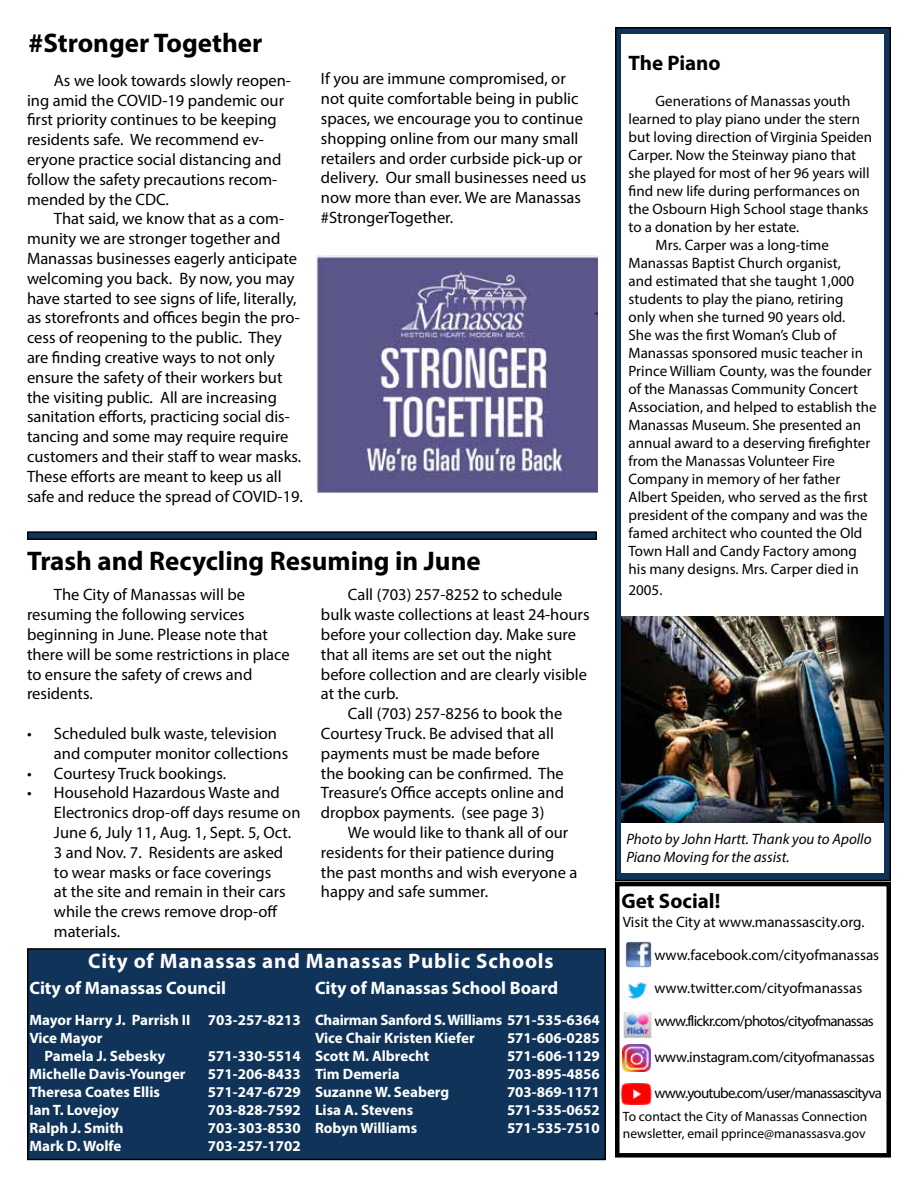
<style>
.page{position:relative;width:918px;height:1188px;background:#fff}
.page>*{position:absolute;margin:0;border:0;box-sizing:border-box;transform-origin:0 0}
.t1{font:700 27px "Myriad Pro";color:#000}
.t2{font:700 21px "Myriad Pro";letter-spacing:.04em;color:#fffbfd}
.t3{font:700 21px "Myriad Pro";color:#000}
.t4{font:700 18px "Myriad Pro";color:#fff}
.t5{font:16.5px/19.8px "Myriad Pro";color:#000}
.t6{font:15px "Myriad Pro";color:#000}
.t7{font:700 15px/18px "Myriad Pro";color:#fff}
.t8{font:15px "Myriad Pro";letter-spacing:-.05em;color:#000}
.t9{font:italic 15px/18px "Myriad Pro";color:#000}
.t10{font:15px "Myriad Pro";letter-spacing:-.02em;color:#000}
.t11{font:13.5px/16.2px "Myriad Pro";color:#000}
</style>
<div class="page">
<div style="left:28px;top:949px;width:577px;height:210px;background:#0f3359"></div>
<div style="left:27px;top:948px;width:579px;height:212px;border:2px solid #000"></div>
<div style="left:615px;top:882px;width:276px;height:276px;border:4px solid #000"></div>
<img style="left:625px;top:941px;width:26px;height:27px">
<img style="left:624px;top:1012px;width:28px;height:27px">
<img style="left:623px;top:976px;width:25px;height:23px">
<img style="left:623px;top:1044px;width:27px;height:28px">
<img style="left:621px;top:1084px;width:31px;height:20px">
<div style="left:616px;top:28px;width:274px;height:853px;background:#0f3359"></div>
<div style="left:615px;top:27px;width:276px;height:854px;border:2px solid #000"></div>
<div style="left:621px;top:35px;width:262px;height:838px;background:#fff"></div>
<img style="left:316px;top:255px;width:282px;height:238px">
<img style="left:621px;top:616px;width:262px;height:207px">
<div style="left:28px;top:532px;width:568px;height:7px;background:#0f3359"></div>
<div style="left:27px;top:531px;width:570px;height:9px;border:2px solid #000"></div>
<h1 class="t1" style="left:28px;top:25px;width:235px">#Stronger Together</h1>
<p class="t5" style="left:27px;top:70px;width:266px;text-indent:27px">As we look towards slowly reopen&shy;ing amid the COVID-19 pandemic our first priority continues to be keeping residents safe. We recommend ev&shy;eryone practice social distancing and follow the safety precautions recom&shy;mended by the CDC.</p>
<p class="t5" style="left:27px;top:209px;width:278px;text-indent:27px">That said, we know that as a com&shy;munity we are stronger together and Manassas businesses eagerly anticipate welcoming you back. By now, you may have started to see signs of life, literally, as storefronts and offices begin the pro&shy;cess of reopening to the public. They are finding creative ways to not only ensure the safety of their workers but the visiting public. All are increasing sanitation efforts, practicing social dis&shy;tancing and some may require require customers and their staff to wear masks.<br>These efforts are meant to keep us all safe and reduce the spread of COVID-19.</p>
<p class="t5" style="left:321px;top:69px;width:267px">If you are immune compromised, or not quite comfortable being in public spaces, we encourage you to continue shopping online from our many small retailers and order curbside pick-up or delivery. Our small businesses need us now more than ever. We are Manassas #StrongerTogether.</p>
<h1 class="t1" style="left:27px;top:543px;width:455px">Trash and Recycling Resuming in June</h1>
<p class="t5" style="left:27px;top:585px;width:264px;text-indent:27px">The City of Manassas will be resuming the following services beginning in June. Please note that there will be some restrictions in place to ensure the safety of crews and residents.</p>
<p class="t5" style="left:54px;top:723px;width:236px;text-indent:-27px">• Scheduled bulk waste, television and computer monitor collections</p>
<p class="t5" style="left:27px;top:763px;width:201px">• Courtesy Truck bookings.</p>
<p class="t5" style="left:54px;top:783px;width:248px;text-indent:-27px">• Household Hazardous Waste and<br>Electronics drop-off days resume on<br>June 6, July 11, Aug. 1, Sept. 5, Oct.<br>3 and Nov. 7. Residents are asked to wear masks or face coverings<br>at the site and remain in their cars while the crews remove drop-off materials.</p>
<p class="t5" style="left:348px;top:585px;width:216px">Call (703) 257-8252 to schedule</p>
<p class="t5" style="left:321px;top:604px;width:270px">bulk waste collections at least 24-hours</p>
<p class="t5" style="left:321px;top:624px;width:257px">before your collection day. Make sure</p>
<p class="t5" style="left:321px;top:644px;width:232px">that all items are set out the night</p>
<p class="t5" style="left:321px;top:664px;width:268px">before collection and are clearly visible</p>
<p class="t5" style="left:321px;top:684px;width:79px">at the curb.</p>
<p class="t5" style="left:348px;top:703px;width:216px">Call (703) 257-8256 to book the</p>
<p class="t5" style="left:321px;top:723px;width:234px">Courtesy Truck. Be advised that all</p>
<p class="t5" style="left:321px;top:743px;width:220px">payments must be made before</p>
<p class="t5" style="left:321px;top:763px;width:244px">the booking can be confirmed. The</p>
<p class="t5" style="left:321px;top:783px;width:245px">Treasure’s Office accepts online and</p>
<p class="t5" style="left:321px;top:802px;width:225px">dropbox payments. (see page 3)</p>
<p class="t5" style="left:348px;top:822px;width:222px">We would like to thank all of our</p>
<p class="t5" style="left:321px;top:842px;width:235px">residents for their patience during</p>
<p class="t5" style="left:321px;top:862px;width:258px">the past months and wish everyone a</p>
<p class="t5" style="left:321px;top:882px;width:169px">happy and safe summer.</p>
<p class="t2" style="left:88px;top:948px;width:467px">City of Manassas and Manassas Public Schools</p>
<p class="t4" style="left:315px;top:976px;width:245px">City of Manassas School Board</p>
<p class="t7" style="left:315px;top:1010px;width:286px">Chairman Sanford S. Williams 571-535-6364<br>Vice Chair Kristen Kiefer</p>
<p class="t4" style="left:29px;top:976px;width:198px">City of Manassas Council</p>
<p class="t7" style="left:29px;top:1010px;width:273px">Mayor Harry J. Parrish II 703-257-8213</p>
<p class="t7" style="left:29px;top:1028px;width:75px">Vice Mayor</p>
<p class="t7" style="left:45px;top:1046px;width:122px">Pamela J. Sebesky</p>
<p class="t7" style="left:208px;top:1046px;width:94px">571-330-5514</p>
<p class="t7" style="left:29px;top:1064px;width:158px">Michelle Davis-Younger</p>
<p class="t7" style="left:208px;top:1064px;width:94px">571-206-8433</p>
<p class="t7" style="left:29px;top:1082px;width:132px">Theresa Coates Ellis</p>
<p class="t7" style="left:208px;top:1082px;width:94px">571-247-6729</p>
<p class="t7" style="left:29px;top:1100px;width:91px">Ian T. Lovejoy</p>
<p class="t7" style="left:208px;top:1100px;width:94px">703-828-7592</p>
<p class="t7" style="left:29px;top:1118px;width:96px">Ralph J. Smith</p>
<p class="t7" style="left:208px;top:1118px;width:94px">703-303-8530</p>
<p class="t7" style="left:29px;top:1136px;width:94px">Mark D. Wolfe</p>
<p class="t7" style="left:208px;top:1136px;width:94px">703-257-1702</p>
<p class="t7" style="left:507px;top:1028px;width:94px">571-606-0285</p>
<p class="t7" style="left:315px;top:1046px;width:116px">Scott M. Albrecht</p>
<p class="t7" style="left:507px;top:1046px;width:94px">571-606-1129</p>
<p class="t7" style="left:315px;top:1064px;width:86px">Tim Demeria</p>
<p class="t7" style="left:507px;top:1064px;width:94px">703-895-4856</p>
<p class="t7" style="left:315px;top:1082px;width:136px">Suzanne W. Seaberg</p>
<p class="t7" style="left:507px;top:1082px;width:94px">703-869-1171</p>
<p class="t7" style="left:315px;top:1100px;width:100px">Lisa A. Stevens</p>
<p class="t7" style="left:507px;top:1100px;width:94px">571-535-0652</p>
<p class="t7" style="left:315px;top:1118px;width:104px">Robyn Williams</p>
<p class="t7" style="left:507px;top:1118px;width:94px">571-535-7510</p>
<p class="t3" style="left:629px;top:49px;width:94px">The Piano</p>
<p class="t6" style="left:656px;top:91px;width:196px">Generations of Manassas youth</p>
<p class="t6" style="left:629px;top:109px;width:233px">learned to play piano under the stern</p>
<p class="t6" style="left:629px;top:127px;width:245px">but loving direction of Virginia Speiden</p>
<p class="t6" style="left:629px;top:145px;width:229px">Carper. Now the Steinway piano that</p>
<p class="t6" style="left:629px;top:163px;width:243px">she played for most of her 96 years will</p>
<p class="t6" style="left:629px;top:181px;width:233px">find new life during performances on</p>
<p class="t6" style="left:629px;top:199px;width:241px">the Osbourn High School stage thanks</p>
<p class="t6" style="left:629px;top:217px;width:172px">to a donation by her estate.</p>
<p class="t6" style="left:656px;top:235px;width:175px">Mrs. Carper was a long-time</p>
<p class="t6" style="left:629px;top:253px;width:214px">Manassas Baptist Church organist,</p>
<p class="t6" style="left:629px;top:271px;width:227px">and estimated that she taught 1,000</p>
<p class="t6" style="left:629px;top:289px;width:216px">students to play the piano, retiring</p>
<p class="t6" style="left:629px;top:307px;width:218px">only when she turned 90 years old.</p>
<p class="t6" style="left:629px;top:325px;width:210px">She was the first Woman’s Club of</p>
<p class="t6" style="left:629px;top:343px;width:236px">Manassas sponsored music teacher in</p>
<p class="t6" style="left:629px;top:361px;width:245px">Prince William County, was the founder</p>
<p class="t6" style="left:629px;top:379px;width:231px">of the Manassas Community Concert</p>
<p class="t6" style="left:629px;top:397px;width:249px">Association, and helped to establish the</p>
<p class="t6" style="left:629px;top:415px;width:234px">Manassas Museum. She presented an</p>
<p class="t6" style="left:629px;top:433px;width:243px">annual award to a deserving firefighter</p>
<p class="t6" style="left:629px;top:451px;width:208px">from the Manassas Volunteer Fire</p>
<p class="t6" style="left:629px;top:469px;width:213px">Company in memory of her father</p>
<p class="t6" style="left:629px;top:487px;width:241px">Albert Speiden, who served as the first</p>
<p class="t6" style="left:629px;top:505px;width:241px">president of the company and was the</p>
<p class="t6" style="left:629px;top:523px;width:235px">famed architect who counted the Old</p>
<p class="t6" style="left:629px;top:541px;width:230px">Town Hall and Candy Factory among</p>
<p class="t6" style="left:629px;top:559px;width:232px">his many designs. Mrs. Carper died in</p>
<p class="t6" style="left:629px;top:581px;width:35px">2005.</p>
<p class="t9" style="left:626px;top:829px;width:247px">Photo by John Hartt. Thank you to Apollo<br>Piano Moving for the assist.</p>
<p class="t3" style="left:621px;top:887px;width:100px">Get Social!</p>
<p class="t6" style="left:623px;top:912px;width:243px">Visit the City at www.manassascity.org.</p>
<p class="t6" style="left:654px;top:945px;width:226px">www.facebook.com/cityofmanassas</p>
<p class="t6" style="left:654px;top:978px;width:209px">www.twitter.com/cityofmanassas</p>
<p class="t8" style="left:654px;top:1011px;width:221px">www.flickr.com/photos/cityofmanassas</p>
<p class="t10" style="left:654px;top:1047px;width:222px">www.instagram.com/cityofmanassas</p>
<p class="t8" style="left:654px;top:1083px;width:229px">www.youtube.com/user/manassascityva</p>
<p class="t11" style="left:623px;top:1109px;width:246px">To contact the City of Manassas Connection newsletter, email pprince@manassasva.gov</p>
</div>
